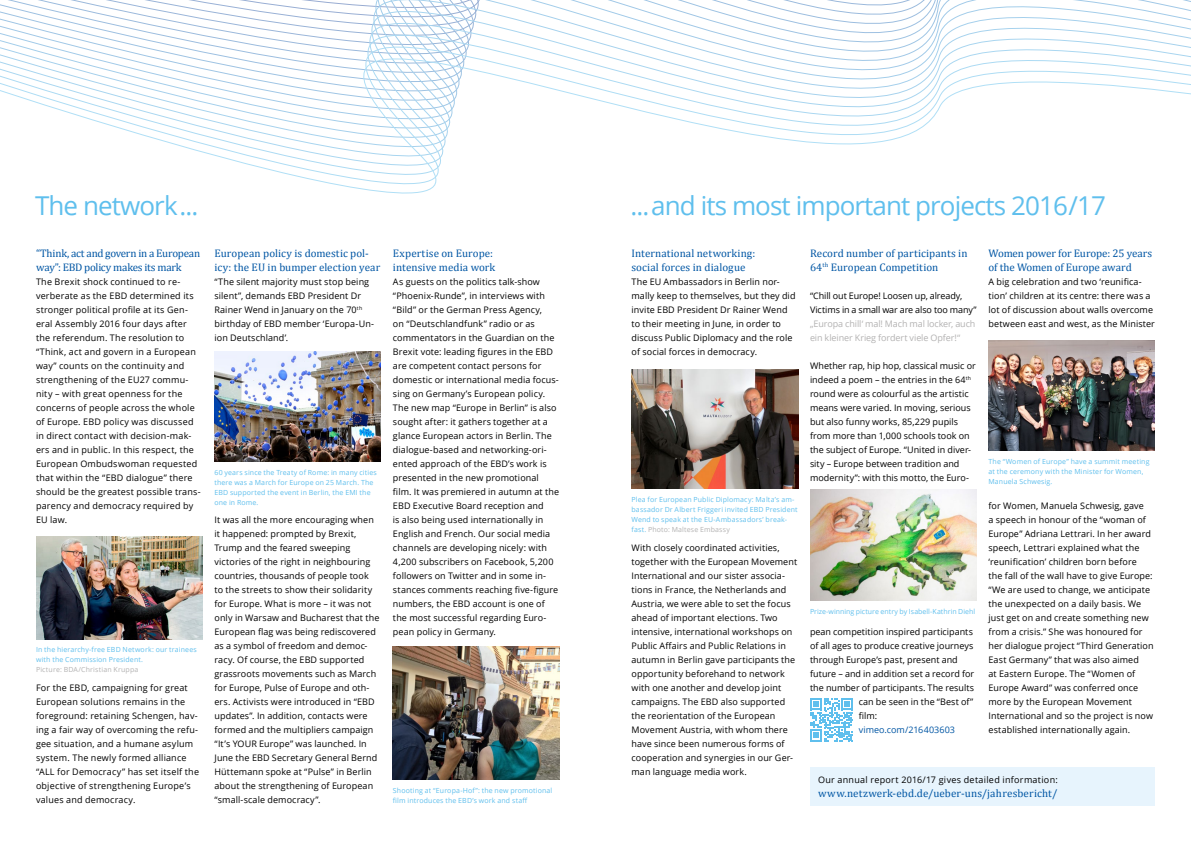
<style>
.page{position:relative;width:1191px;height:842px;background:#fff}
.page>*{position:absolute;margin:0;border:0;box-sizing:border-box;transform-origin:0 0}
.t1{font:26px "Open Sans";letter-spacing:-.035em;color:#5fbfed}
.t2{font:11px/14px "Cambria";color:#0056a4}
.t3{font:11px/14px "Cambria";letter-spacing:-.02em;color:#0056a4}
.t4{font:9px/14px "Open Sans";letter-spacing:.01em;color:#000}
.t5{font:9px/14px "Open Sans";letter-spacing:-.01em;color:#b3b2b2}
.t6{font:9px/14px "Open Sans";letter-spacing:-.01em;color:#000}
.t7{font:9px "Open Sans";letter-spacing:.03em;color:#000}
.t8{font:9px "Open Sans";color:#0056a4}
.t9{font:7px/10px "Open Sans";letter-spacing:.02em;color:#5fbfed}
.t10{font:7px "Open Sans";color:#5fbfed}
.t11{font:7px "Open Sans";letter-spacing:.02em;color:#b3b2b2}
.s1{color:#b3b2b2}
</style>
<div class="page">
<svg style="left:0;top:0;width:1191px;height:193px"></svg>
<div style="left:810px;top:767px;width:345px;height:39px;background:#e7f4fd"></div>
<img style="left:36px;top:537px;width:166px;height:102px">
<img style="left:214px;top:351px;width:167px;height:110px">
<img style="left:988px;top:340px;width:167px;height:111px">
<img style="left:810px;top:490px;width:166px;height:110px">
<img style="left:393px;top:646px;width:166px;height:134px">
<img style="left:631px;top:369px;width:167px;height:120px">
<svg style="left:810px;top:698px;width:43px;height:43px"></svg>
<h1 class="t1" style="left:35px;top:188px;width:165px">The network...</h1>
<h1 class="t1" style="left:630px;top:188px;width:477px">...and its most important projects 2016/17</h1>
<p class="t3" style="left:36px;top:246px;width:166px">“Think, act and govern in a European way”: EBD policy makes its mark</p>
<p class="t4" style="left:36px;top:274px;width:166px">The Brexit shock continued to re&shy;verberate as the EBD determined its stronger political profile at its Gen&shy;eral Assembly 2016 four days after the referendum. The resolution to “Think, act and govern in a European way” counts on the continuity and strengthening of the EU27 commu&shy;nity – with great openness for the concerns of people across the whole of Europe. EBD policy was discussed in direct contact with decision-mak&shy;ers and in public. In this respect, the European Ombudswoman requested that within the “EBD dialogue” there should be the greatest possible trans&shy;parency and democracy required by EU law.</p>
<p class="t9" style="left:36px;top:644px;width:162px">In the hierarchy-free EBD Network: our trainees with the Commission President.</p>
<p class="t11" style="left:36px;top:664px;width:104px">Picture: BDA/Christian Kruppa</p>
<p class="t4" style="left:36px;top:680px;width:165px">For the EBD, campaigning for great European solutions remains in the foreground: retaining Schengen, hav&shy;ing a fair way of overcoming the refu&shy;gee situation, and a humane asylum system. The newly formed alliance “ALL for Democracy” has set itself the objective of strengthening Europe’s values and democracy.</p>
<p class="t2" style="left:214px;top:246px;width:167px">European policy is domestic pol&shy;icy: the EU in bumper election year</p>
<p class="t4" style="left:214px;top:274px;width:161px">“The silent majority must stop being silent”, demands EBD President Dr<br>Rainer Wend in January on the 70<sup>th </sup>birthday of EBD member ‘Europa-Un&shy;ion Deutschland’.</p>
<p class="t9" style="left:214px;top:467px;width:164px">60 years since the Treaty of Rome: in many cities there was a March for Europe on 25 March. The EBD supported the event in Berlin, the EMI the one in Rome.</p>
<p class="t4" style="left:214px;top:512px;width:166px">It was all the more encouraging when it happened: prompted by Brexit, Trump and the feared sweeping victories of the right in neighbouring countries, thousands of people took to the streets to show their solidarity for Europe. What is more – it was not only in Warsaw and Bucharest that the European flag was being rediscovered as a symbol of freedom and democ&shy;racy. Of course, the EBD supported grassroots movements such as March for Europe, Pulse of Europe and oth&shy;ers. Activists were introduced in “EBD updates”. In addition, contacts were formed and the multipliers campaign “It’s YOUR Europe” was launched. In June the EBD Secretary General Bernd Hüttemann spoke at “Pulse” in Berlin about the strengthening of European “small-scale democracy”.</p>
<p class="t2" style="left:393px;top:246px;width:104px">Expertise on Europe: intensive media work</p>
<p class="t4" style="left:393px;top:275px;width:168px">As guests on the politics talk-show “Phoenix-Runde”, in interviews with “Bild” or the German Press Agency,<br>on “Deutschlandfunk” radio or as commentators in the Guardian on the Brexit vote: leading figures in the EBD are competent contact persons for domestic or international media focus&shy;sing on Germany’s European policy.<br>The new map “Europe in Berlin” is also sought after: it gathers together at a glance European actors in Berlin. The dialogue-based and networking-ori&shy;ented approach of the EBD’s work is presented in the new promotional film. It was premiered in autumn at the EBD Executive Board reception and<br>is also being used internationally in English and French. Our social media channels are developing nicely: with 4,200 subscribers on Facebook, 5,200 followers on Twitter and in some in&shy;stances comments reaching five-figure numbers, the EBD account is one of the most successful regarding Euro&shy;pean policy in Germany.</p>
<p class="t9" style="left:393px;top:785px;width:161px">Shooting at “Europa-Hof”: the new promotional film introduces the EBD’s work and staff</p>
<p class="t2" style="left:631px;top:246px;width:125px">International networking: social forces in dialogue</p>
<p class="t4" style="left:631px;top:274px;width:165px">The EU Ambassadors in Berlin nor&shy;mally keep to themselves, but they did invite EBD President Dr Rainer Wend to their meeting in June, in order to discuss Public Diplomacy and the role of social forces in democracy.</p>
<p class="t9" style="left:631px;top:494px;width:168px">Plea for European Public Diplomacy: Malta’s am&shy;bassador Dr Albert Friggeri invited EBD President Wend to speak at the EU-Ambassadors’ break&shy;fast. <span class="s1">Photo: Maltese Embassy</span></p>
<p class="t4" style="left:631px;top:540px;width:167px">With closely coordinated activities, together with the European Movement International and our sister associa&shy;tions in France, the Netherlands and Austria, we were able to set the focus ahead of important elections. Two intensive, international workshops on Public Affairs and Public Relations in autumn in Berlin gave participants the opportunity beforehand to network with one another and develop joint campaigns. The EBD also supported the reorientation of the European Movement Austria, with whom there have since been numerous forms of cooperation and synergies in our Ger&shy;man language media work.</p>
<p class="t2" style="left:810px;top:246px;width:159px">Record number of participants in<br>64<sup>th</sup> European Competition</p>
<p class="t6" style="left:810px;top:288px;width:168px">“Chill out Europe! Loosen up, already,<br>Victims in a small war are also too many”</p>
<p class="t5" style="left:810px;top:316px;width:167px">„Europa chill‘ mal! Mach mal locker, auch ein kleiner Krieg fordert viele Opfer!“</p>
<p class="t4" style="left:810px;top:358px;width:167px">Whether rap, hip hop, classical music or indeed a poem – the entries in the 64<sup>th </sup>round were as colourful as the artistic means were varied. In moving, serious but also funny works, 85,229 pupils from more than 1,000 schools took on the subject of Europe. “United in diver&shy;sity – Europe between tradition and modernity”: with this motto, the Euro-</p>
<p class="t10" style="left:810px;top:607px;width:167px">Prize-winning picture entry by Isabell-Kathrin Diehl</p>
<p class="t4" style="left:810px;top:624px;width:164px">pean competition inspired participants</p>
<p class="t4" style="left:810px;top:638px;width:165px">of all ages to produce creative journeys</p>
<p class="t4" style="left:810px;top:652px;width:149px">through Europe’s past, present and</p>
<p class="t4" style="left:810px;top:666px;width:166px">future – and in addition set a record for</p>
<p class="t4" style="left:810px;top:680px;width:166px">the number of participants. The results</p>
<p class="t4" style="left:859px;top:694px;width:116px">can be seen in the “Best of”</p>
<p class="t4" style="left:859px;top:708px;width:20px">film:</p>
<p class="t8" style="left:859px;top:723px;width:98px">vimeo.com/216403603</p>
<p class="t2" style="left:988px;top:246px;width:165px">Women power for Europe: 25 years of the Women of Europe award</p>
<p class="t4" style="left:988px;top:274px;width:168px">A big celebration and two ‘reunifica&shy;tion’ children at its centre: there was a lot of discussion about walls overcome between east and west, as the Minister</p>
<p class="t9" style="left:988px;top:456px;width:162px">The “Women of Europe” have a summit meeting at the ceremony with the Minister for Women,<br>Manuela Schwesig.</p>
<p class="t4" style="left:988px;top:498px;width:167px">for Women, Manuela Schwesig, gave<br>a speech in honour of the “woman of Europe” Adriana Lettrari. In her award speech, Lettrari explained what the ‘reunification’ children born before<br>the fall of the wall have to give Europe: “We are used to change, we anticipate the unexpected on a daily basis. We just get on and create something new from a crisis.” She was honoured for her dialogue project “Third Generation East Germany” that was also aimed<br>at Eastern Europe. The “Women of Europe Award” was conferred once more by the European Movement International and so the project is now established internationally again.</p>
<p class="t7" style="left:818px;top:773px;width:241px">Our annual report 2016/17 gives detailed information:</p>
<p class="t2" style="left:818px;top:786px;width:241px">www.netzwerk-ebd.de/ueber-uns/jahresbericht/</p>
</div>
